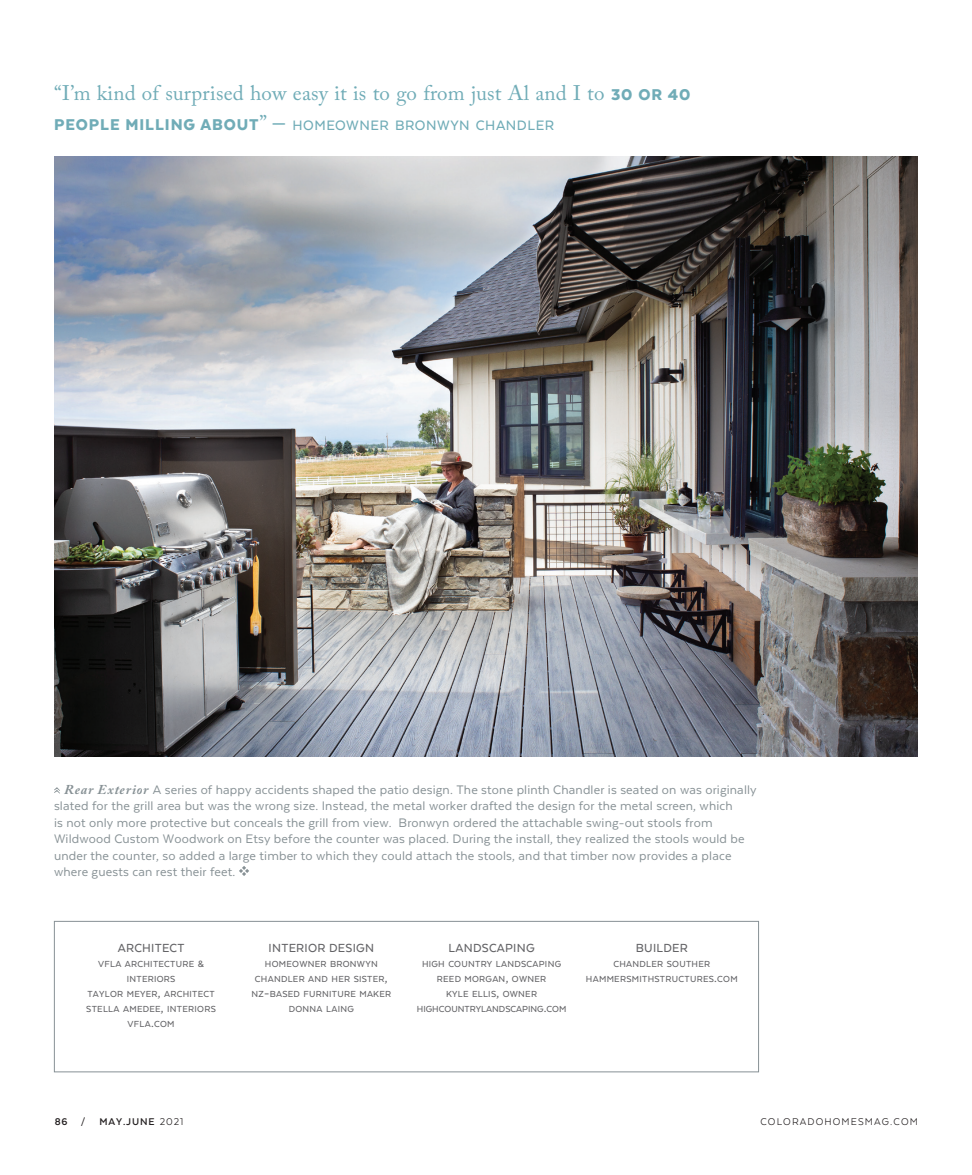
<style>
.page{position:relative;width:972px;height:1175px;background:#fff}
.page>*{position:absolute;margin:0;border:0;box-sizing:border-box;transform-origin:0 0}
.t1{font:21px "Adobe Caslon Pro";letter-spacing:.01em;color:#70acb7}
.t2{font:500 15.75px "Texta Alt";letter-spacing:.035em;color:#70acb7}
.t3{font:14.25px/16.5px "Texta";letter-spacing:.01em;color:#879195}
.t4{font:500 13.5px "Texta";letter-spacing:.02em;color:#636366}
.t5{font:11.25px "Texta Alt";letter-spacing:.1em;color:#231f20}
.t6{font:700 11.25px "Texta Alt";letter-spacing:.08em;color:#231f20}
.t7{font:500 10.2px "Texta";letter-spacing:.025em;color:#636366}
.t8{font:500 10.2px "Texta";color:#636366}
.s1{font-family:"Texta";font-weight:900;font-size:18px}
.s2{font-family:"Adobe Caslon Pro";font-weight:400;font-size:21px}
.s3{font-size:21px}
.s4{font-family:"Adobe Caslon Pro";font-weight:700;font-style:italic;font-size:13.5px}
.s5{font-size:10.5px}
.s6{font-size:13.5px}
.s7{font-family:"Texta"}
.s8{font-family:"Century Gothic";font-weight:400;font-size:10.5px}
.s9{font-weight:400}
</style>
<div class="page">
<div style="left:54px;top:921px;width:705px;height:151px;border:1px solid #879195"></div>
<img style="left:54px;top:156px;width:864px;height:600px">
<svg style="left:54px;top:787px;width:6px;height:6px"></svg>
<svg style="left:239px;top:866px;width:10px;height:10px"></svg>
<p class="t1" style="left:54px;top:80px;width:638px">“I’m kind of surprised how easy it is to go from just Al and I to <span class="s1">30 OR 40</span></p>
<p class="t2" style="left:54px;top:117px;width:501px"><span class="s1">PEOPLE MILLING ABOUT</span><span class="s2">”</span> <span class="s3">—</span> HOMEOWNER BRONWYN CHANDLER</p>
<p class="t3" style="left:54px;top:781px;width:704px;text-indent:10px"><span class="s4">Rear Exterior</span> A series of happy accidents shaped the patio design. The stone plinth Chandler is seated on was originally slated for the grill area but was the wrong size. Instead, the metal worker drafted the design for the metal screen, which<br>is not only more protective but conceals the grill from view. Bronwyn ordered the attachable swing-out stools from Wildwood Custom Woodwork on Etsy before the counter was placed. During the install, they realized the stools would be under the counter, so added a large timber to which they could attach the stools, and that timber now provides a place where guests can rest their feet.</p>
<p class="t4" style="left:118px;top:941px;width:68px">ARCHITECT</p>
<p class="t7" style="left:98px;top:958px;width:34px">VFLA ARCHITECT</p>
<p class="t7" style="left:176px;top:958px;width:30px">URE <span class="s5">&amp;</span></p>
<p class="t7" style="left:127px;top:973px;width:16px">INTERI</p>
<p class="t7" style="left:157px;top:973px;width:20px">ORS</p>
<p class="t7" style="left:87px;top:988px;width:84px">TAYLOR MEYER<span class="s6">,</span> ARCHITECT</p>
<p class="t7" style="left:86px;top:1003px;width:97px">STELLA AMEDEE<span class="s6">,</span> INTERI</p>
<p class="t7" style="left:197px;top:1003px;width:20px">ORS</p>
<p class="t7" style="left:128px;top:1018px;width:48px">VFLA<span class="s6">.</span>COM</p>
<p class="t4" style="left:269px;top:941px;width:105px">INTERIOR DESIGN</p>
<p class="t7" style="left:265px;top:958px;width:114px">HOMEOWNER BRONWYN</p>
<p class="t7" style="left:255px;top:973px;width:8px">CHA</p>
<p class="t7" style="left:274px;top:973px;width:65px">NDLER AND HER</p>
<p class="t7" style="left:354px;top:973px;width:36px">SISTER<span class="s6">,</span></p>
<p class="t7" style="left:251px;top:988px;width:135px">NZ<span class="s6">-</span>BASED FURNITURE MAKER</p>
<p class="t7" style="left:289px;top:1003px;width:66px">DONNA LAI NG</p>
<p class="t4" style="left:449px;top:941px;width:25px">LANDS</p>
<p class="t4" style="left:489px;top:941px;width:47px">CAPING</p>
<p class="t7" style="left:422px;top:958px;width:7px">HIGH</p>
<p class="t7" style="left:448px;top:958px;width:85px">COUNTRY LANDSCAPI</p>
<p class="t7" style="left:548px;top:958px;width:14px">NG</p>
<p class="t7" style="left:437px;top:973px;width:50px">REED MORGA</p>
<p class="t7" style="left:499px;top:973px;width:43px">N<span class="s6">,</span> OWNER</p>
<p class="t7" style="left:446px;top:988px;width:86px">KYLE ELLIS<span class="s6">,</span> OWNER</p>
<p class="t7" style="left:417px;top:1003px;width:7px">HIGHC</p>
<p class="t8" style="left:444px;top:1003px;width:72px">OUNTRYLANDSCAPI</p>
<p class="t7" style="left:531px;top:1003px;width:37px">NG<span class="s6">.</span>COM</p>
<p class="t4" style="left:636px;top:941px;width:54px">BUILDER</p>
<p class="t7" style="left:613px;top:958px;width:8px">CHA</p>
<p class="t7" style="left:633px;top:958px;width:61px">NDLER SOUTHER</p>
<p class="t7" style="left:586px;top:973px;width:153px">HAMMERSMITHSTRUCTURES<span class="s6">.</span>COM</p>
<p class="t6" style="left:55px;top:1115px;width:130px"><span class="s7">86</span> <span class="s8">/</span> MAY.JUNE <span class="s9">2021</span></p>
<p class="t5" style="left:760px;top:1115px;width:159px">COLORADOHOMESMAG.COM</p>
</div>
